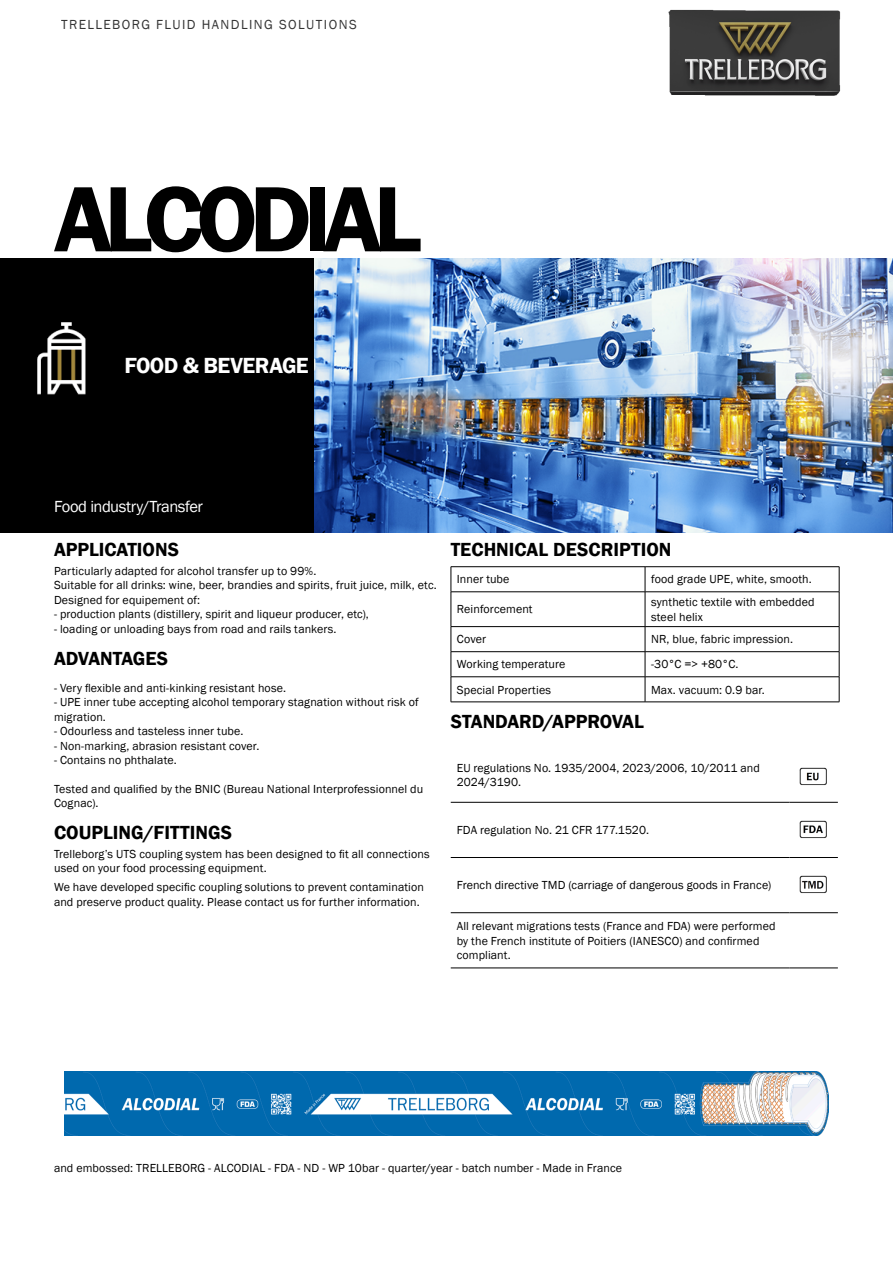
<style>
.page{position:relative;width:893px;height:1263px;background:#fff}
.page>*{position:absolute;margin:0;border:0;box-sizing:border-box;transform-origin:0 0}
.t1{font:600 96px "Franklin Gothic";letter-spacing:-.085em;color:#000}
.t2{font:600 22.5px "Franklin Gothic";letter-spacing:-.025em;color:#fff}
.t3{font:600 19.5px "Franklin Gothic";color:#000}
.t4{font:16.5px "Franklin Gothic";letter-spacing:-.025em;color:#fff}
.t5{font:13.5px "Franklin Gothic";letter-spacing:.105em;color:#000}
.t6{font:12px/14.4px "Franklin Gothic";letter-spacing:.01em;color:#000}
</style>
<div class="page">
<div style="left:0;top:258px;width:315px;height:275px;background:#000"></div>
<img style="left:668px;top:9px;width:173px;height:87px">
<hr style="left:451px;top:566px;width:194px;height:1px;background:#000">
<svg style="left:451px;top:567px;width:1px;height:24px"></svg>
<hr style="left:645px;top:566px;width:194px;height:1px;background:#000">
<svg style="left:645px;top:567px;width:1px;height:24px"></svg>
<svg style="left:839px;top:567px;width:1px;height:25px"></svg>
<hr style="left:451px;top:591px;width:194px;height:1px;background:#000">
<hr style="left:451px;top:592px;width:1px;height:34px;background:#000">
<hr style="left:645px;top:591px;width:194px;height:1px;background:#000">
<hr style="left:645px;top:592px;width:1px;height:34px;background:#000">
<hr style="left:839px;top:592px;width:1px;height:34px;background:#000">
<hr style="left:451px;top:626px;width:194px;height:1px;background:#000">
<hr style="left:645px;top:626px;width:194px;height:1px;background:#000">
<hr style="left:451px;top:651px;width:194px;height:1px;background:#000">
<hr style="left:645px;top:651px;width:194px;height:1px;background:#000">
<hr style="left:451px;top:676px;width:194px;height:1px;background:#000">
<svg style="left:451px;top:627px;width:1px;height:75px"></svg>
<hr style="left:645px;top:676px;width:194px;height:1px;background:#000">
<svg style="left:645px;top:627px;width:1px;height:75px"></svg>
<svg style="left:839px;top:627px;width:1px;height:75px"></svg>
<hr style="left:451px;top:702px;width:194px;height:1px;background:#000">
<hr style="left:645px;top:702px;width:194px;height:1px;background:#000">
<hr style="left:451px;top:802px;width:338px;height:1px;background:#000">
<hr style="left:789px;top:802px;width:49px;height:1px;background:#000">
<hr style="left:451px;top:857px;width:338px;height:1px;background:#000">
<hr style="left:789px;top:857px;width:49px;height:1px;background:#000">
<hr style="left:451px;top:912px;width:338px;height:1px;background:#000">
<hr style="left:789px;top:912px;width:49px;height:1px;background:#000">
<hr style="left:451px;top:968px;width:338px;height:1px;background:#000">
<hr style="left:789px;top:968px;width:49px;height:1px;background:#000">
<img style="left:799px;top:767px;width:28px;height:19px">
<img style="left:799px;top:820px;width:28px;height:19px">
<img style="left:799px;top:875px;width:28px;height:19px">
<img style="left:64px;top:1072px;width:764px;height:64px">
<img style="left:315px;top:258px;width:578px;height:275px">
<p class="t5" style="left:61px;top:16px;width:297px">TRELLEBORG FLUID HANDLING SOLUTIONS</p>
<h1 class="t1" style="left:54px;top:160px;width:369px">ALCODIAL</h1>
<h2 class="t2" style="left:124px;top:351px;width:186px">FOOD &amp; BEVERAGE</h2>
<h3 class="t4" style="left:54px;top:496px;width:151px">Food industry/Transfer</h3>
<h3 class="t3" style="left:54px;top:538px;width:127px">APPLICATIONS</h3>
<p class="t6" style="left:54px;top:564px;width:384px">Particularly adapted for alcohol transfer up to 99%.<br>Suitable for all drinks: wine, beer, brandies and spirits, fruit juice, milk, etc.<br>Designed for equipement of:</p>
<p class="t6" style="left:54px;top:607px;width:316px">- production plants (distillery, spirit and liqueur producer, etc),</p>
<p class="t6" style="left:54px;top:622px;width:284px">- loading or unloading bays from road and rails tankers.</p>
<h3 class="t3" style="left:54px;top:646px;width:116px">ADVANTAGES</h3>
<p class="t6" style="left:54px;top:681px;width:234px">- Very flexible and anti-kinking resistant hose.</p>
<p class="t6" style="left:54px;top:695px;width:366px">- UPE inner tube accepting alcohol temporary stagnation without risk of migration.</p>
<p class="t6" style="left:54px;top:724px;width:191px">- Odourless and tasteless inner tube.</p>
<p class="t6" style="left:54px;top:739px;width:207px">- Non-marking, abrasion resistant cover.</p>
<p class="t6" style="left:54px;top:753px;width:124px">- Contains no phthalate.</p>
<p class="t6" style="left:54px;top:782px;width:371px">Tested and qualified by the BNIC (Bureau National Interprofessionnel du<br>Cognac).</p>
<h3 class="t3" style="left:54px;top:821px;width:180px">COUPLING/FITTINGS</h3>
<p class="t6" style="left:54px;top:847px;width:377px">Trelleborg’s UTS coupling system has been designed to fit all connections used on your food processing equipment.</p>
<p class="t6" style="left:54px;top:880px;width:371px">We have developed specific coupling solutions to prevent contamination and preserve product quality. Please contact us for further information.</p>
<h3 class="t3" style="left:451px;top:538px;width:222px">TECHNICAL DESCRIPTION</h3>
<p class="t6" style="left:457px;top:572px;width:54px">Inner tube</p>
<p class="t6" style="left:651px;top:572px;width:162px">food grade UPE, white, smooth.</p>
<p class="t6" style="left:457px;top:602px;width:77px">Reinforcement</p>
<p class="t6" style="left:651px;top:595px;width:165px">synthetic textile with embedded steel helix</p>
<p class="t6" style="left:457px;top:632px;width:31px">Cover</p>
<p class="t6" style="left:651px;top:632px;width:144px">NR, blue, fabric impression.</p>
<p class="t6" style="left:457px;top:657px;width:110px">Working temperature</p>
<p class="t6" style="left:651px;top:657px;width:89px">-30°C =&gt; +80°C.</p>
<p class="t6" style="left:457px;top:682px;width:96px">Special Properties</p>
<p class="t6" style="left:651px;top:682px;width:115px">Max. vacuum: 0.9 bar.</p>
<h3 class="t3" style="left:451px;top:710px;width:195px">STANDARD/APPROVAL</h3>
<p class="t6" style="left:457px;top:761px;width:305px">EU regulations No. 1935/2004, 2023/2006, 10/2011 and<br>2024/3190.</p>
<p class="t6" style="left:457px;top:823px;width:194px">FDA regulation No. 21 CFR 177.1520.</p>
<p class="t6" style="left:457px;top:878px;width:316px">French directive TMD (carriage of dangerous goods in France)</p>
<p class="t6" style="left:457px;top:919px;width:320px">All relevant migrations tests (France and FDA) were performed by the French institute of Poitiers (IANESCO) and confirmed compliant.</p>
<p class="t6" style="left:54px;top:1161px;width:570px">and embossed: TRELLEBORG - ALCODIAL - FDA - ND - WP 10bar - quarter/year - batch number - Made in France</p>
</div>
